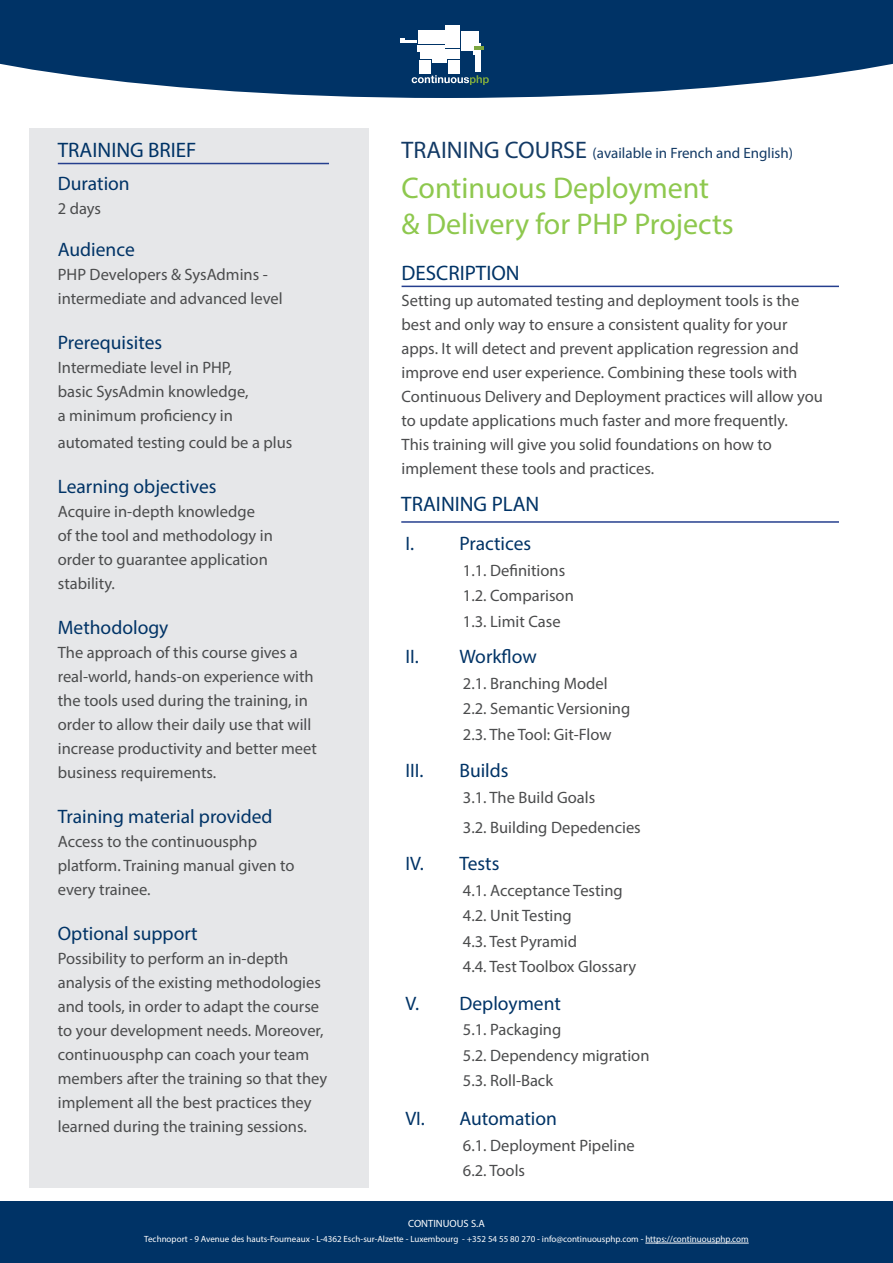
<style>
.page{position:relative;width:893px;height:1263px;background:#fff}
.page>*{position:absolute;margin:0;border:0;box-sizing:border-box;transform-origin:0 0}
.t1{font:30px "Myriad Pro";color:#8ec84e}
.t2{font:21px "Myriad Pro";color:#036}
.t3{font:19.5px "Myriad Pro";color:#036}
.t4{font:16.5px/24px "Myriad Pro";color:#4b4c4d}
.t5{font:15px "Myriad Pro";color:#133a65}
.t6{font:10.5px "Myriad Pro";color:#fff}
.t7{font:9px "Myriad Pro";color:#fff}
.s1{font-size:24px}
</style>
<div class="page">
<svg style="left:0;top:0;width:893px;height:98px;background:#1d4a77"></svg>
<div style="left:30px;top:128px;width:339px;height:1060px;background:#e6e7e9"></div>
<div style="left:0;top:1202px;width:893px;height:61px;background:#036"></div>
<hr style="left:645px;top:1243px;width:104px;height:1px;background:#fff">
<hr style="left:402px;top:286px;width:437px;height:1px;background:#253f8e">
<hr style="left:58px;top:163px;width:271px;height:1px;background:#253f8e">
<hr style="left:401px;top:521px;width:438px;height:2px;background:#253f8e">
<div style="left:418px;top:37px;width:27px;height:7px;background:#fff"></div>
<div style="left:418px;top:30px;width:27px;height:7px;background:#fff"></div>
<div style="left:446px;top:31px;width:14px;height:17px;background:#fff"></div>
<div style="left:461px;top:31px;width:17px;height:20px;background:#fff"></div>
<div style="left:446px;top:26px;width:14px;height:5px;background:#fff"></div>
<svg style="left:400px;top:38px;width:89px;height:47px"></svg>
<p class="t2" style="left:58px;top:137px;width:140px">TRAINING BRIEF</p>
<p class="t5" style="left:402px;top:144px;width:393px"><span class="s1">TRAINING COURSE</span> (available in French and English)</p>
<p class="t3" style="left:58px;top:171px;width:73px">Duration</p>
<p class="t4" style="left:58px;top:196px;width:45px">2 days</p>
<p class="t3" style="left:58px;top:237px;width:78px">Audience</p>
<p class="t4" style="left:58px;top:262px;width:211px">PHP Developers &amp; SysAdmins -</p>
<p class="t4" style="left:58px;top:286px;width:226px">intermediate and advanced level</p>
<p class="t3" style="left:58px;top:330px;width:106px">Prerequisites</p>
<p class="t4" style="left:58px;top:355px;width:176px">Intermediate level in PHP,</p>
<p class="t4" style="left:58px;top:379px;width:192px">basic SysAdmin knowledge,</p>
<p class="t4" style="left:58px;top:401px;width:236px;line-height:27px">a minimum proficiency in automated testing could be a plus</p>
<p class="t3" style="left:58px;top:474px;width:160px">Learning objectives</p>
<p class="t4" style="left:58px;top:499px;width:199px">Acquire in-depth knowledge</p>
<p class="t4" style="left:58px;top:523px;width:217px">of the tool and methodology in order to guarantee application stability.</p>
<p class="t3" style="left:58px;top:615px;width:112px">Methodology</p>
<p class="t4" style="left:58px;top:640px;width:261px">The approach of this course gives a real-world, hands-on experience with the tools used during the training, in order to allow their daily use that will increase productivity and better meet business requirements.</p>
<p class="t3" style="left:58px;top:804px;width:216px">Training material provided</p>
<p class="t4" style="left:58px;top:829px;width:201px">Access to the continuousphp</p>
<p class="t4" style="left:58px;top:853px;width:238px">platform. Training manual given to every trainee.</p>
<p class="t3" style="left:58px;top:921px;width:141px">Optional support</p>
<p class="t4" style="left:58px;top:946px;width:232px">Possibility to perform an in-depth</p>
<p class="t4" style="left:58px;top:970px;width:271px">analysis of the existing methodologies and tools, in order to adapt the course to your development needs. Moreover, continuousphp can coach your team members after the training so that they implement all the best practices they learned during the training sessions.</p>
<p class="t1" style="left:402px;top:169px;width:309px">Continuous Deployment</p>
<p class="t1" style="left:402px;top:205px;width:334px">&amp; Delivery for PHP Projects</p>
<p class="t2" style="left:402px;top:260px;width:120px">DESCRIPTION</p>
<p class="t4" style="left:402px;top:288px;width:423px">Setting up automated testing and deployment tools is the best and only way to ensure a consistent quality for your apps. It will detect and prevent application regression and improve end user experience. Combining these tools with Continuous Delivery and Deployment practices will allow you to update applications much faster and more frequently.</p>
<p class="t4" style="left:402px;top:432px;width:372px">This training will give you solid foundations on how to</p>
<p class="t4" style="left:402px;top:456px;width:254px">implement these tools and practices.</p>
<p class="t2" style="left:401px;top:491px;width:140px">TRAINING PLAN</p>
<p class="t3" style="left:405px;top:531px;width:127px">I. Practices</p>
<p class="t4" style="left:463px;top:558px;width:104px">1.1. Definitions</p>
<p class="t4" style="left:463px;top:583px;width:112px">1.2. Comparison</p>
<p class="t4" style="left:463px;top:609px;width:99px">1.3. Limit Case</p>
<p class="t3" style="left:405px;top:645px;width:133px">II. Workflow</p>
<p class="t4" style="left:463px;top:671px;width:146px">2.1. Branching Model</p>
<p class="t4" style="left:463px;top:696px;width:169px">2.2. Semantic Versioning</p>
<p class="t4" style="left:463px;top:722px;width:150px">2.3. The Tool: Git-Flow</p>
<p class="t3" style="left:405px;top:759px;width:20px">III.</p>
<p class="t3" style="left:459px;top:759px;width:51px">Builds</p>
<p class="t4" style="left:463px;top:785px;width:134px">3.1. The Build Goals</p>
<p class="t4" style="left:463px;top:815px;width:179px">3.2. Building Depedencies</p>
<p class="t3" style="left:405px;top:852px;width:95px">IV. Tests</p>
<p class="t4" style="left:463px;top:878px;width:161px">4.1. Acceptance Testing</p>
<p class="t4" style="left:463px;top:903px;width:110px">4.2. Unit Testing</p>
<p class="t4" style="left:463px;top:929px;width:116px">4.3. Test Pyramid</p>
<p class="t4" style="left:463px;top:954px;width:175px">4.4. Test Toolbox Glossary</p>
<p class="t3" style="left:405px;top:991px;width:157px">V. Deployment</p>
<p class="t4" style="left:463px;top:1017px;width:100px">5.1. Packaging</p>
<p class="t4" style="left:463px;top:1043px;width:188px">5.2. Dependency migration</p>
<p class="t4" style="left:463px;top:1068px;width:92px">5.3. Roll-Back</p>
<p class="t3" style="left:405px;top:1107px;width:153px">VI. Automation</p>
<p class="t4" style="left:463px;top:1133px;width:173px">6.1. Deployment Pipeline</p>
<p class="t4" style="left:463px;top:1158px;width:64px">6.2. Tools</p>
<p class="t6" style="left:408px;top:1217px;width:78px">CONTINUOUS S.A</p>
<p class="t7" style="left:144px;top:1233px;width:606px">Technoport - 9 Avenue des hauts-Fourneaux - L-4362 Esch-sur-Alzette - Luxembourg - +352 54 55 80 270 - info@continuousphp.com - https://continuousphp.com</p>
</div>
